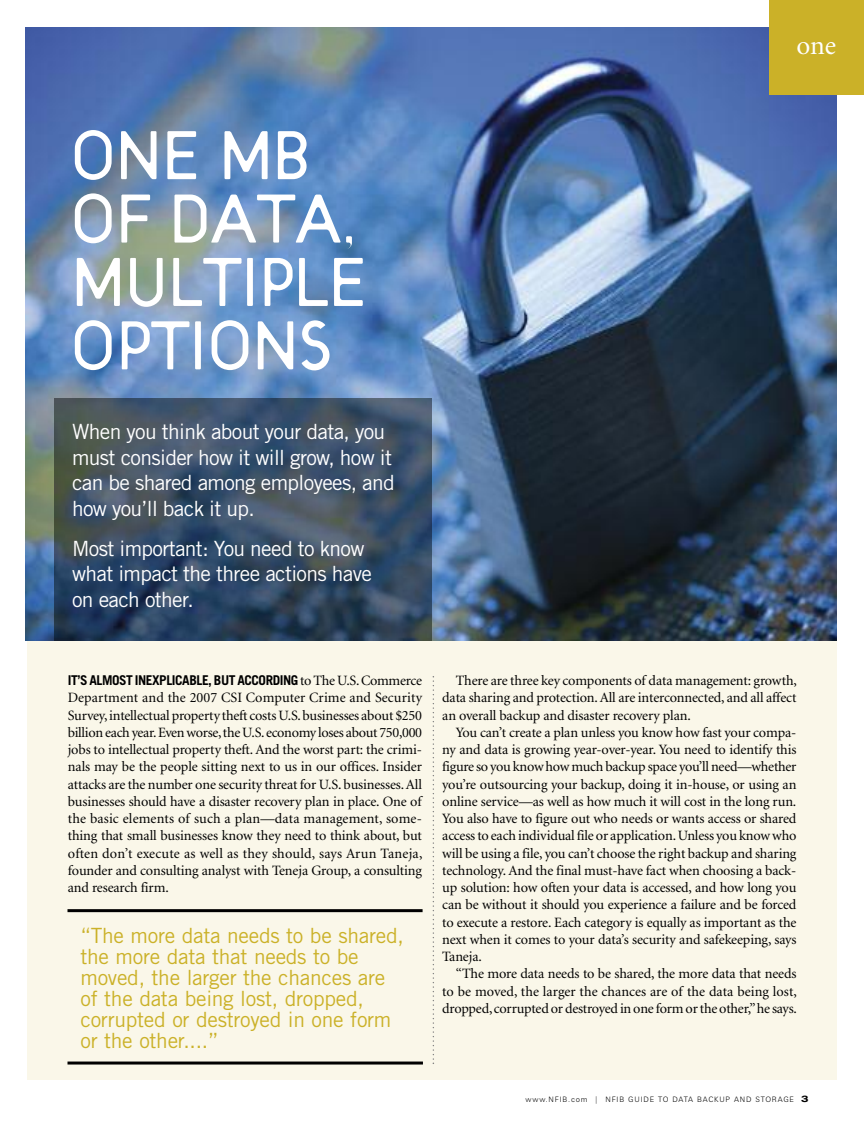
<style>
.page{position:relative;width:864px;height:1134px;background:#fff}
.page>*{position:absolute;margin:0;border:0;box-sizing:border-box;transform-origin:0 0}
.t1{font:300 74.55px/63.4px "Target";letter-spacing:-.02em;color:#fff}
.t2{font:27px "Minion";color:#fff}
.t3{font:21px/25.5px "Trade Gothic";letter-spacing:-.03em;color:#fff}
.t4{font:21px/21px "Trade Gothic";letter-spacing:-.015em;color:#cbb128}
.t5{font:14.25px/17.2px "Minion";letter-spacing:-.01em;color:#000;text-align:justify}
.t6{font:700 13.5px "Trade Gothic";letter-spacing:-.035em;color:#000}
.t7{font:300 7.5px "Zurich BT";letter-spacing:.11em;color:#000}
.s1{font-family:"Minion";font-weight:400;font-size:14.25px}
.s2{font-family:"Helvetica Neue";font-weight:700;font-stretch:expanded;font-size:9px}
</style>
<div class="page">
<div style="left:27px;top:580px;width:810px;height:500px;background:#faf7e9"></div>
<img style="left:25px;top:27px;width:812px;height:613px">
<div style="left:770px;top:0;width:94px;height:94px;background:#cbb128"></div>
<svg style="left:433px;top:676px;width:1px;height:388px"></svg>
<hr style="left:68px;top:909px;width:355px;height:3px;background:#000">
<hr style="left:68px;top:1062px;width:355px;height:3px;background:#000">
<hr style="left:54px;top:640px;width:378px;height:1px;background:#898880">
<img style="left:54px;top:398px;width:378px;height:242px">
<h2 class="t2" style="left:796px;top:34px;width:41px">one</h2>
<h1 class="t1" style="left:69px;top:123px;width:299px">ONE MB<br>OF DATA,<br>MULTIPLE<br>OPTIONS</h1>
<h3 class="t3" style="left:72px;top:421px;width:324px">When you think about your data, you must consider how it will grow, how it can be shared among employees, and how you’ll back it up.</h3>
<h3 class="t3" style="left:72px;top:537px;width:301px">Most important: You need to know what impact the three actions have on each other.</h3>
<p class="t6" style="left:68px;top:675px;width:356px">IT’S ALMOST INEXPLICABLE, BUT ACCORDING <span class="s1">to The U.S.Commerce</span></p>
<p class="t5" style="left:68px;top:690px;width:356px">Department and the 2007 CSI Computer Crime and Security Survey,intellectual property theft costsU.S.businesses about $250 billioneachyear.Evenworse,theU.S.economy loses about 750,000 jobs to intellectual property theft. And the worst part: the crimi&shy;nals may be the people sitting next to us in our offices. Insider attacks are the number one security threat for U.S. businesses.All businesses should have a disaster recovery plan in place. One of the basic elements of such a plan—data management, some&shy;thing that small businesses know they need to think about, but often don’t execute as well as they should, says Arun Taneja, founder and consulting analyst with Teneja Group, a consulting and research firm.</p>
<h3 class="t4" style="left:80px;top:927px;width:325px">“The more data needs to be shared, the more data that needs to be moved, the larger the chances are of the data being lost, dropped, corrupted or destroyed in one form or the other....”</h3>
<p class="t5" style="left:442px;top:673px;width:356px;text-indent:14px">There are three key components of data management: growth, data sharing and protection.All are interconnected, and all affect an overall backup and disaster recovery plan.</p>
<p class="t5" style="left:442px;top:725px;width:356px;text-indent:14px">You can’t create a plan unless you know how fast your compa&shy;ny and data is growing year-over-year. You need to identify this figure so youknowhowmuch backup space you’llneed—whether you’re outsourcing your backup, doing it in-house, or using an online service—as well as how much it will cost in the long run.<br>You also have to figure out who needs or wants access or shared accessto each individualfile or application.Unless you knowwho will be using a file, you can’t choose the right backup and sharing technology. And the final must-have fact when choosing a back&shy;up solution: how often your data is accessed, and how long you can be without it should you experience a failure and be forced to execute a restore. Each category is equally as important as the next when it comes to your data’s security and safekeeping, says Taneja.</p>
<p class="t5" style="left:442px;top:966px;width:356px;text-indent:14px">“The more data needs to be shared, the more data that needs to be moved, the larger the chances are of the data being lost, dropped, corrupted or destroyed inone formorthe other,”he says.</p>
<p class="t7" style="left:526px;top:1096px;width:284px">www.NFIB.com | NFIB GUIDE TO DATA BACKUP AND STORAGE <span class="s2">3</span></p>
</div>
